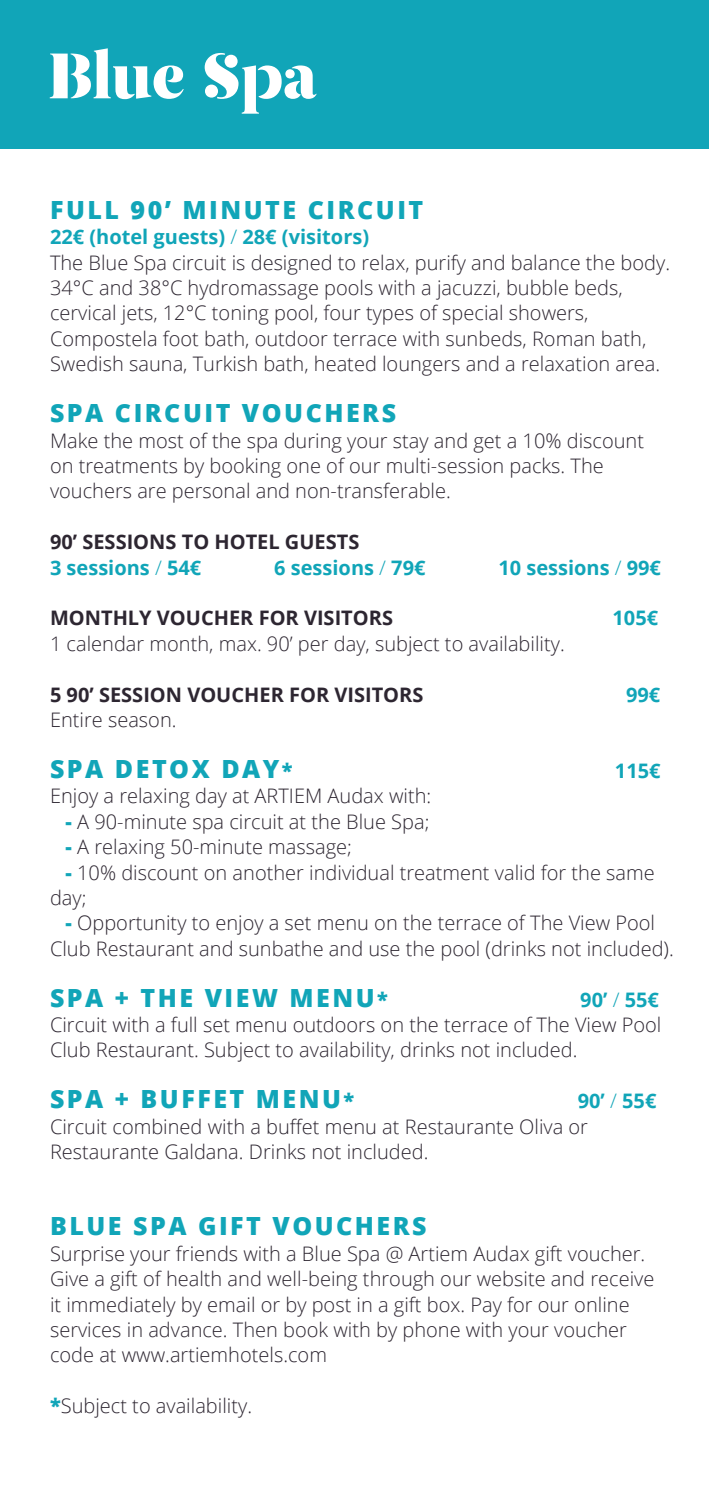
<style>
.page{position:relative;width:709px;height:1489px;background:#fff}
.page>*{position:absolute;margin:0;border:0;box-sizing:border-box;transform-origin:0 0}
.t1{font:71px "Artiem";color:#fff}
.t2{font:800 25px "Open Sans";letter-spacing:.1em;color:#11a5b8}
.t3{font:300 20px/25.5px "Open Sans";color:#2d2631}
.t4{font:700 20px/25.5px "Open Sans";color:#2d2631}
.t5{font:700 20px "Open Sans";color:#11a5b8}
.s1{font-weight:700;color:#11a5b8}
.s2{color:#11a5b8}
.s3{font-weight:300;color:#11a5b8}
.s4{font-weight:300}
.s5{font-size:20px}
.s6{font-weight:800;color:#11a5b8}
</style>
<div class="page">
<div style="left:0;top:0;width:709px;height:148px;background:#11a5b8"></div>
<h1 class="t1" style="left:48px;top:39px;width:271px">Blue Spa</h1>
<p class="t2" style="left:50px;top:191px;width:375px">FULL 90’ MINUTE CIRCUIT</p>
<p class="t3" style="left:50px;top:224px;width:621px"><span class="s1">22€ (hotel guests)</span> <span class="s2">/</span> <span class="s1">28€ (visitors)<br></span>The Blue Spa circuit is designed to relax, purify and balance the body.<br>34°C and 38°C hydromassage pools with a jacuzzi, bubble beds, cervical jets, 12°C toning pool, four types of special showers, Compostela foot bath, outdoor terrace with sunbeds, Roman bath, Swedish sauna, Turkish bath, heated loungers and a relaxation area.</p>
<p class="t2" style="left:50px;top:394px;width:348px">SPA CIRCUIT VOUCHERS</p>
<p class="t3" style="left:50px;top:427px;width:595px">Make the most of the spa during your stay and get a 10% discount on treatments by booking one of our multi-session packs. The vouchers are personal and non-transferable.</p>
<p class="t4" style="left:50px;top:528px;width:311px">90’ SESSIONS TO HOTEL GUESTS<br><span class="s2">3 sessions</span> <span class="s3">/</span> <span class="s2">54€</span></p>
<p class="t5" style="left:274px;top:553px;width:153px">6 sessions <span class="s4">/</span> 79€</p>
<p class="t5" style="left:498px;top:553px;width:164px">10 sessions <span class="s4">/</span> 99€</p>
<p class="t4" style="left:50px;top:605px;width:344px">MONTHLY VOUCHER FOR VISITORS</p>
<p class="t5" style="left:612px;top:604px;width:47px">105€</p>
<p class="t3" style="left:50px;top:630px;width:516px">1 calendar month, max. 90’ per day, subject to availability.</p>
<p class="t4" style="left:50px;top:681px;width:375px">5 90’ SESSION VOUCHER FOR VISITORS</p>
<p class="t5" style="left:626px;top:680px;width:36px">99€</p>
<p class="t3" style="left:50px;top:706px;width:128px">Entire season.</p>
<p class="t2" style="left:50px;top:749px;width:244px">SPA DETOX DAY<span class="s5">*</span></p>
<p class="t5" style="left:615px;top:756px;width:47px">115€</p>
<p class="t3" style="left:50px;top:782px;width:383px">Enjoy a relaxing day at ARTIEM Audax with:</p>
<p class="t3" style="left:66px;top:808px;width:365px"><span class="s6">-</span> A 90-minute spa circuit at the Blue Spa;</p>
<p class="t3" style="left:66px;top:833px;width:288px"><span class="s6">-</span> A relaxing 50-minute massage;</p>
<p class="t3" style="left:50px;top:859px;width:606px;text-indent:16px"><span class="s6">-</span> 10% discount on another individual treatment valid for the same day;</p>
<p class="t3" style="left:50px;top:909px;width:625px;text-align:center"><span class="s6">-</span> Opportunity to enjoy a set menu on the terrace of The View Pool<br>Club Restaurant and sunbathe and use the pool (drinks not included).</p>
<p class="t2" style="left:50px;top:978px;width:339px">SPA + THE VIEW MENU<span class="s5">*</span></p>
<p class="t3" style="left:50px;top:986px;width:613px;text-indent:530px"><span class="s1">90’</span> <span class="s2">/</span> <span class="s1">55€<br></span>Circuit with a full set menu outdoors on the terrace of The View Pool<br>Club Restaurant. Subject to availability, drinks not included.</p>
<p class="t2" style="left:50px;top:1080px;width:306px">SPA + BUFFET MENU<span class="s5">*</span></p>
<p class="t3" style="left:50px;top:1087px;width:608px;text-indent:528px"><span class="s1">90’</span> <span class="s2">/</span> <span class="s1">55€<br></span>Circuit combined with a buffet menu at Restaurante Oliva or<br>Restaurante Galdana. Drinks not included.</p>
<p class="t2" style="left:50px;top:1207px;width:378px">BLUE SPA GIFT VOUCHERS</p>
<p class="t3" style="left:50px;top:1240px;width:606px">Surprise your friends with a Blue Spa @ Artiem Audax gift voucher.<br>Give a gift of health and well-being through our website and receive it immediately by email or by post in a gift box. Pay for our online services in advance. Then book with by phone with your voucher code at www.artiemhotels.com</p>
<p class="t3" style="left:50px;top:1392px;width:203px"><span class="s6">*</span>Subject to availability.</p>
</div>
